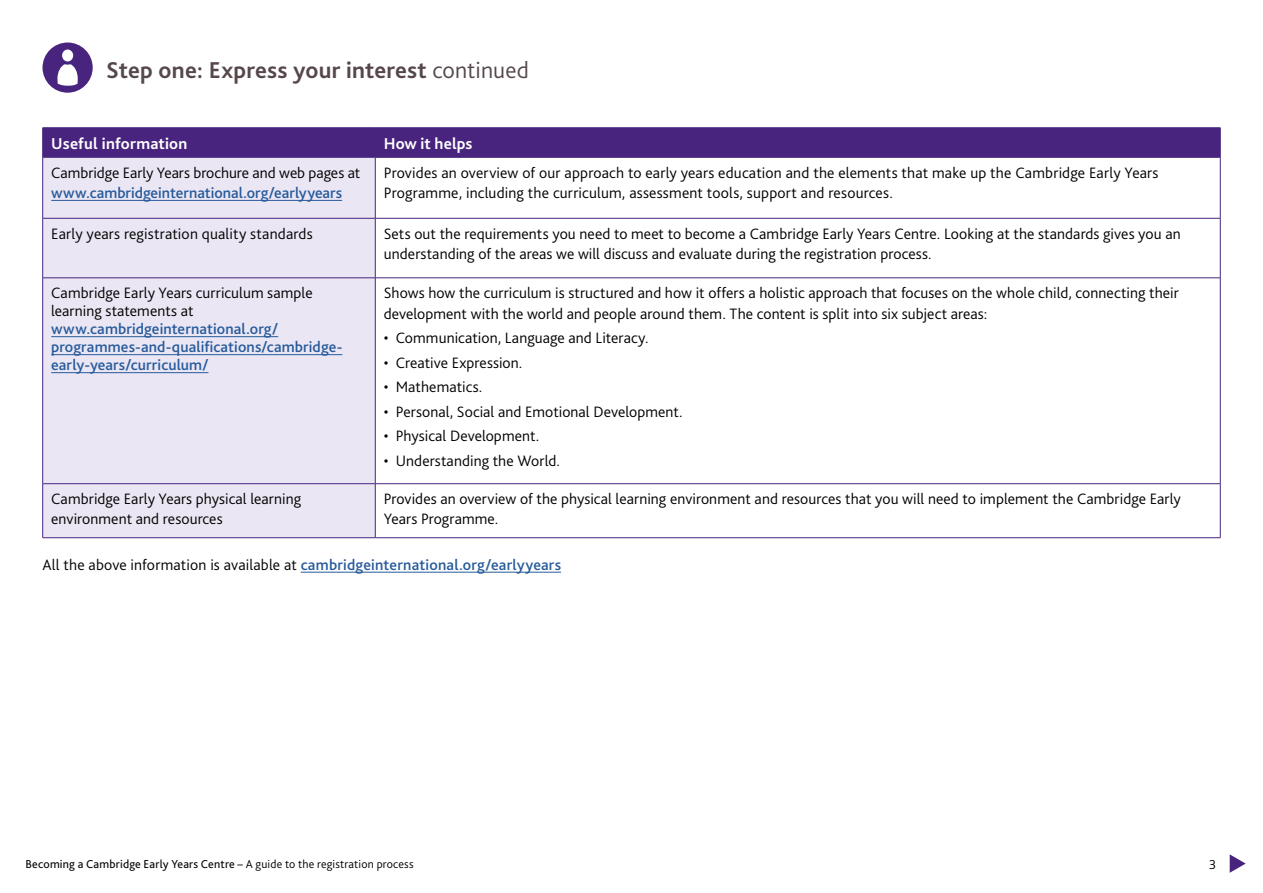
<style>
.page{position:relative;width:1263px;height:893px;background:#fff}
.page>*{position:absolute;margin:0;border:0;box-sizing:border-box;transform-origin:0 0}
.page_headers{font:700 24px "Bliss Pro";letter-spacing:.01em;color:#56484a}
.body_text{font:700 16.5px "Bliss Pro";letter-spacing:.01em;color:#fff}
.body_text-2{font:300 15.75px/20.2px "Bliss Pro";letter-spacing:.005em;color:#000}
.body_text-3{font:500 15.75px/18px "Bliss Pro";letter-spacing:.005em;color:#275b9b}
.black_sub_head{font:500 15.75px "Bliss Pro";letter-spacing:.015em;color:#275b9b}
.t1{font:300 13.5px "Bliss Pro";color:#000}
.t2{font:12px "Bliss Pro";letter-spacing:.015em;color:#000}
.s1{font-weight:300}
.s2{font-weight:300;color:#000}
</style>
<div class="page">
<svg style="left:1230px;top:854px;width:16px;height:19px"></svg>
<div style="left:43px;top:158px;width:332px;height:379px;background:#eae6f3"></div>
<hr style="left:43px;top:157px;width:332px;height:1px;background:#48247f">
<hr style="left:375px;top:157px;width:845px;height:1px;background:#48247f">
<hr style="left:43px;top:127px;width:332px;height:1px;background:#48247f">
<hr style="left:42px;top:157px;width:1px;height:61px;background:#48247f">
<hr style="left:42px;top:278px;width:1px;height:205px;background:#48247f">
<hr style="left:42px;top:484px;width:1px;height:53px;background:#48247f">
<hr style="left:375px;top:127px;width:845px;height:1px;background:#48247f">
<div style="left:42px;top:128px;width:1179px;height:29px;background:#48247f"></div>
<hr style="left:375px;top:157px;width:1px;height:61px;background:#48247f">
<hr style="left:1220px;top:157px;width:1px;height:61px;background:#48247f">
<hr style="left:375px;top:218px;width:1px;height:60px;background:#48247f">
<hr style="left:1220px;top:218px;width:1px;height:60px;background:#48247f">
<hr style="left:375px;top:278px;width:1px;height:205px;background:#48247f">
<hr style="left:1220px;top:278px;width:1px;height:205px;background:#48247f">
<hr style="left:375px;top:484px;width:1px;height:53px;background:#48247f">
<hr style="left:1220px;top:484px;width:1px;height:53px;background:#48247f">
<hr style="left:43px;top:218px;width:332px;height:1px;background:#48247f">
<hr style="left:42px;top:218px;width:1px;height:60px;background:#48247f">
<hr style="left:375px;top:218px;width:845px;height:1px;background:#48247f">
<hr style="left:43px;top:278px;width:332px;height:1px;background:#48247f">
<hr style="left:375px;top:278px;width:845px;height:1px;background:#48247f">
<hr style="left:43px;top:483px;width:332px;height:1px;background:#48247f">
<hr style="left:375px;top:483px;width:845px;height:1px;background:#48247f">
<hr style="left:43px;top:537px;width:332px;height:1px;background:#48247f">
<hr style="left:375px;top:537px;width:845px;height:1px;background:#48247f">
<hr style="left:51px;top:200px;width:291px;height:1px;background:#275b9b">
<hr style="left:51px;top:336px;width:227px;height:1px;background:#275b9b">
<hr style="left:51px;top:354px;width:291px;height:1px;background:#275b9b">
<hr style="left:51px;top:372px;width:157px;height:1px;background:#275b9b">
<div style="left:43px;top:43px;width:50px;height:50px;background:#48247f;border-radius:50%"></div>
<svg style="left:54px;top:46px;width:27px;height:43px"></svg>
<hr style="left:301px;top:572px;width:260px;height:1px;background:#275b9b">
<p class="page_headers" style="left:106px;top:55px;width:424px">Step one: Express your interest <span class="s1">continued</span></p>
<p class="body_text" style="left:51px;top:133px;width:138px">Useful information</p>
<p class="body_text" style="left:384px;top:133px;width:90px">How it helps</p>
<p class="body_text-3" style="left:51px;top:162px;width:311px;line-height:20.2px"><span class="s2">Cambridge Early Years brochure and web pages at </span>www.cambridgeinternational.org/earlyyears</p>
<p class="body_text-2" style="left:384px;top:162px;width:776px">Provides an overview of our approach to early years education and the elements that make up the Cambridge Early Years<br>Programme, including the curriculum, assessment tools, support and resources.</p>
<p class="body_text-2" style="left:51px;top:223px;width:263px">Early years registration quality standards</p>
<p class="body_text-2" style="left:384px;top:223px;width:798px">Sets out the requirements you need to meet to become a Cambridge Early Years Centre. Looking at the standards gives you an understanding of the areas we will discuss and evaluate during the registration process.</p>
<p class="body_text-3" style="left:51px;top:284px;width:293px"><span class="s2">Cambridge Early Years curriculum sample learning statements at </span>www.cambridgeinternational.org/ programmes-and-qualifications/cambridge&shy;early-years/curriculum/</p>
<p class="body_text-2" style="left:384px;top:283px;width:796px">Shows how the curriculum is structured and how it offers a holistic approach that focuses on the whole child, connecting their development with the world and people around them. The content is split into six subject areas:</p>
<p class="body_text-2" style="left:384px;top:328px;width:266px">• Communication, Language and Literacy.</p>
<p class="body_text-2" style="left:384px;top:352px;width:140px">• Creative Expression.</p>
<p class="body_text-2" style="left:384px;top:377px;width:100px">• Mathematics.</p>
<p class="body_text-2" style="left:384px;top:401px;width:300px">• Personal, Social and Emotional Development.</p>
<p class="body_text-2" style="left:384px;top:426px;width:157px">• Physical Development.</p>
<p class="body_text-2" style="left:384px;top:450px;width:178px">• Understanding the World.</p>
<p class="body_text-2" style="left:51px;top:489px;width:251px">Cambridge Early Years physical learning environment and resources</p>
<p class="body_text-2" style="left:384px;top:489px;width:798px">Provides an overview of the physical learning environment and resources that you will need to implement the Cambridge Early<br>Years Programme.</p>
<p class="black_sub_head" style="left:43px;top:555px;width:520px"><span class="s2">All the above information is available at</span> cambridgeinternational.org/earlyyears</p>
<p class="t2" style="left:26px;top:857px;width:390px">Becoming a Cambridge Early Years Centre – <span class="s1">A guide to the registration process</span></p>
<p class="t1" style="left:1209px;top:856px;width:9px">3</p>
</div>
